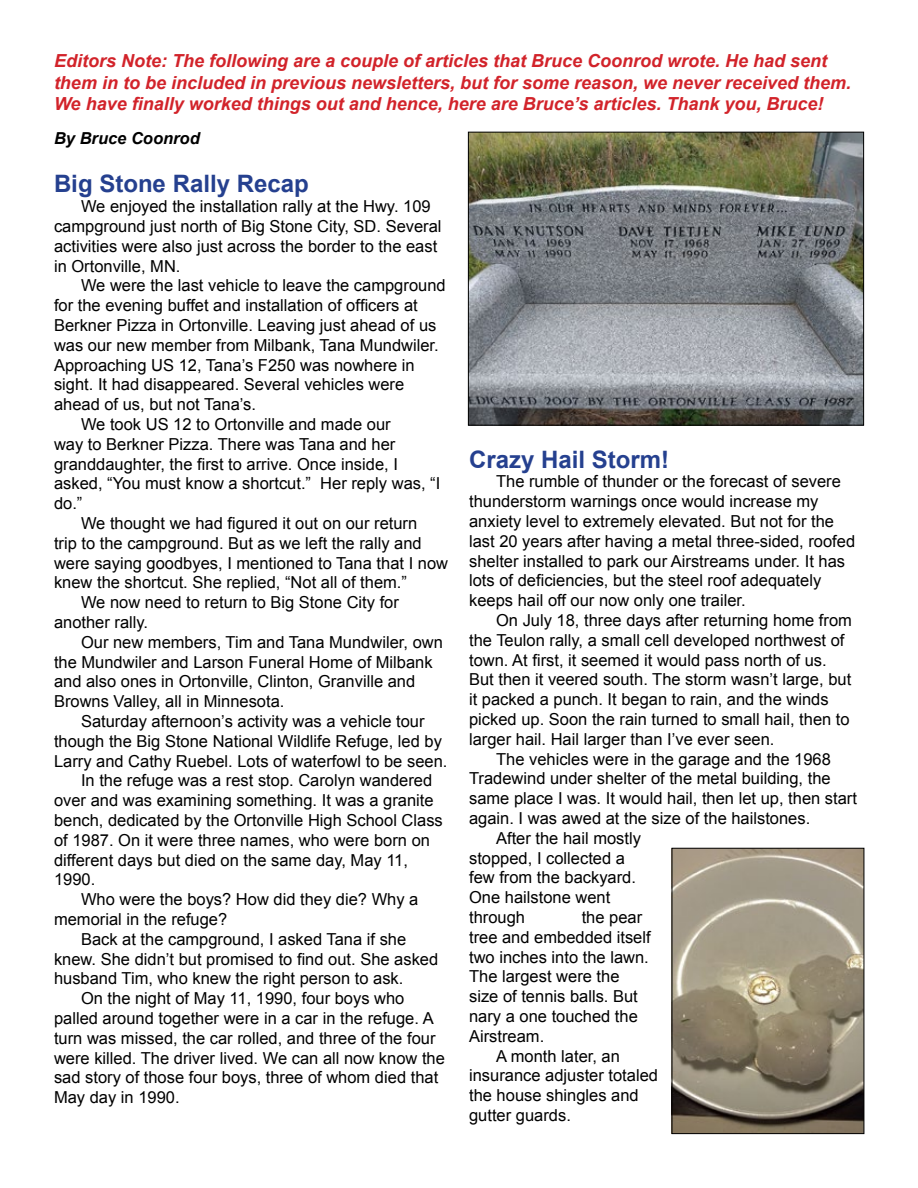
<style>
.page{position:relative;width:918px;height:1188px;background:#fff}
.page>*{position:absolute;margin:0;border:0;box-sizing:border-box;transform-origin:0 0}
.t1{font:700 24px "Arial";color:#25408f}
.t2{font:italic 700 18px/21.6px "Arial";color:#d2232a}
.t3{font:16.5px/19.8px "Arial";color:#000}
.t4{font:italic 700 16.5px "Arial";color:#000}
</style>
<div class="page">
<img style="left:470px;top:134px;width:392px;height:290px">
<div style="left:468px;top:132px;width:396px;height:294px;border:1px solid #000"></div>
<img style="left:674px;top:850px;width:188px;height:282px">
<div style="left:672px;top:848px;width:192px;height:286px;border:1px solid #000"></div>
<p class="t2" style="left:54px;top:51px;width:799px">Editors Note: The following are a couple of articles that Bruce Coonrod wrote. He had sent them in to be included in previous newsletters, but for some reason, we never received them.<br>We have finally worked things out and hence, here are Bruce’s articles. Thank you, Bruce!</p>
<p class="t4" style="left:54px;top:127px;width:147px">By Bruce Coonrod</p>
<h1 class="t1" style="left:54px;top:168px;width:256px">Big Stone Rally Recap</h1>
<p class="t3" style="left:54px;top:197px;width:389px;text-indent:27px">We enjoyed the installation rally at the Hwy. 109 campground just north of Big Stone City, SD. Several activities were also just across the border to the east in Ortonville, MN.</p>
<p class="t3" style="left:81px;top:276px;width:366px">We were the last vehicle to leave the campground</p>
<p class="t3" style="left:54px;top:296px;width:365px">for the evening buffet and installation of officers at</p>
<p class="t3" style="left:54px;top:315px;width:384px">Berkner Pizza in Ortonville. Leaving just ahead of us</p>
<p class="t3" style="left:54px;top:335px;width:386px">was our new member from Milbank, Tana Mundwiler.</p>
<p class="t3" style="left:54px;top:355px;width:362px">Approaching US 12, Tana’s F250 was nowhere in</p>
<p class="t3" style="left:54px;top:375px;width:352px">sight. It had disappeared. Several vehicles were</p>
<p class="t3" style="left:54px;top:395px;width:204px">ahead of us, but not Tana’s.</p>
<p class="t3" style="left:81px;top:414px;width:311px">We took US 12 to Ortonville and made our</p>
<p class="t3" style="left:54px;top:434px;width:343px">way to Berkner Pizza. There was Tana and her</p>
<p class="t3" style="left:54px;top:454px;width:345px">granddaughter, the first to arrive. Once inside, I</p>
<p class="t3" style="left:54px;top:474px;width:388px">asked, “You must know a shortcut.” Her reply was, “I</p>
<p class="t3" style="left:54px;top:494px;width:30px">do.”</p>
<p class="t3" style="left:81px;top:513px;width:338px">We thought we had figured it out on our return</p>
<p class="t3" style="left:54px;top:533px;width:369px">trip to the campground. But as we left the rally and</p>
<p class="t3" style="left:54px;top:553px;width:396px">were saying goodbyes, I mentioned to Tana that I now</p>
<p class="t3" style="left:54px;top:573px;width:355px">knew the shortcut. She replied, “Not all of them.”</p>
<p class="t3" style="left:81px;top:593px;width:319px">We now need to return to Big Stone City for</p>
<p class="t3" style="left:54px;top:612px;width:96px">another rally.</p>
<p class="t3" style="left:81px;top:632px;width:363px">Our new members, Tim and Tana Mundwiler, own</p>
<p class="t3" style="left:54px;top:652px;width:380px">the Mundwiler and Larson Funeral Home of Milbank</p>
<p class="t3" style="left:54px;top:672px;width:363px">and also ones in Ortonville, Clinton, Granville and</p>
<p class="t3" style="left:54px;top:692px;width:232px">Browns Valley, all in Minnesota.</p>
<p class="t3" style="left:81px;top:711px;width:345px">Saturday afternoon’s activity was a vehicle tour</p>
<p class="t3" style="left:54px;top:731px;width:389px">though the Big Stone National Wildlife Refuge, led by</p>
<p class="t3" style="left:54px;top:751px;width:395px">Larry and Cathy Ruebel. Lots of waterfowl to be seen.</p>
<p class="t3" style="left:81px;top:771px;width:353px">In the refuge was a rest stop. Carolyn wandered</p>
<p class="t3" style="left:54px;top:791px;width:381px">over and was examining something. It was a granite</p>
<p class="t3" style="left:54px;top:810px;width:390px">bench, dedicated by the Ortonville High School Class</p>
<p class="t3" style="left:54px;top:830px;width:378px">of 1987. On it were three names, who were born on</p>
<p class="t3" style="left:54px;top:850px;width:356px">different days but died on the same day, May 11,</p>
<p class="t3" style="left:54px;top:870px;width:43px">1990.</p>
<p class="t3" style="left:81px;top:890px;width:339px">Who were the boys? How did they die? Why a</p>
<p class="t3" style="left:54px;top:909px;width:175px">memorial in the refuge?</p>
<p class="t3" style="left:81px;top:929px;width:327px">Back at the campground, I asked Tana if she</p>
<p class="t3" style="left:54px;top:949px;width:386px">knew. She didn’t but promised to find out. She asked</p>
<p class="t3" style="left:54px;top:969px;width:351px">husband Tim, who knew the right person to ask.</p>
<p class="t3" style="left:81px;top:989px;width:325px">On the night of May 11, 1990, four boys who</p>
<p class="t3" style="left:54px;top:1008px;width:381px">palled around together were in a car in the refuge. A</p>
<p class="t3" style="left:54px;top:1028px;width:383px">turn was missed, the car rolled, and three of the four</p>
<p class="t3" style="left:54px;top:1048px;width:392px">were killed. The driver lived. We can all now know the</p>
<p class="t3" style="left:54px;top:1068px;width:386px">sad story of those four boys, three of whom died that</p>
<p class="t3" style="left:54px;top:1088px;width:127px">May day in 1990.</p>
<h1 class="t1" style="left:469px;top:443px;width:202px">Crazy Hail Storm!</h1>
<p class="t3" style="left:469px;top:472px;width:388px;text-indent:27px">The rumble of thunder or the forecast of severe thunderstorm warnings once would increase my anxiety level to extremely elevated. But not for the last 20 years after having a metal three-sided, roofed shelter installed to park our Airstreams under. It has lots of deficiencies, but the steel roof adequately keeps hail off our now only one trailer.</p>
<p class="t3" style="left:469px;top:611px;width:384px;text-indent:27px">On July 18, three days after returning home from the Teulon rally, a small cell developed northwest of town. At first, it seemed it would pass north of us.<br>But then it veered south. The storm wasn’t large, but it packed a punch. It began to rain, and the winds picked up. Soon the rain turned to small hail, then to larger hail. Hail larger than I’ve ever seen.</p>
<p class="t3" style="left:496px;top:749px;width:336px">The vehicles were in the garage and the 1968</p>
<p class="t3" style="left:469px;top:769px;width:363px">Tradewind under shelter of the metal building, the</p>
<p class="t3" style="left:469px;top:789px;width:389px">same place I was. It would hail, then let up, then start</p>
<p class="t3" style="left:469px;top:809px;width:343px">again. I was awed at the size of the hailstones.</p>
<p class="t3" style="left:496px;top:828px;width:146px">After the hail mostly</p>
<p class="t3" style="left:469px;top:848px;width:157px">stopped, I collected a</p>
<p class="t3" style="left:469px;top:868px;width:168px">few from the backyard.</p>
<p class="t3" style="left:469px;top:888px;width:143px">One hailstone went</p>
<p class="t3" style="left:469px;top:908px;width:57px">through</p>
<p class="t3" style="left:582px;top:908px;width:62px">the pear</p>
<p class="t3" style="left:469px;top:927px;width:183px">tree and embedded itself</p>
<p class="t3" style="left:469px;top:947px;width:181px">two inches into the lawn.</p>
<p class="t3" style="left:469px;top:967px;width:152px">The largest were the</p>
<p class="t3" style="left:469px;top:987px;width:170px">size of tennis balls. But</p>
<p class="t3" style="left:469px;top:1007px;width:170px">nary a one touched the</p>
<p class="t3" style="left:469px;top:1026px;width:77px">Airstream.</p>
<p class="t3" style="left:496px;top:1046px;width:125px">A month later, an</p>
<p class="t3" style="left:469px;top:1066px;width:190px">insurance adjuster totaled</p>
<p class="t3" style="left:469px;top:1086px;width:171px">the house shingles and</p>
<p class="t3" style="left:469px;top:1106px;width:103px">gutter guards.</p>
</div>
